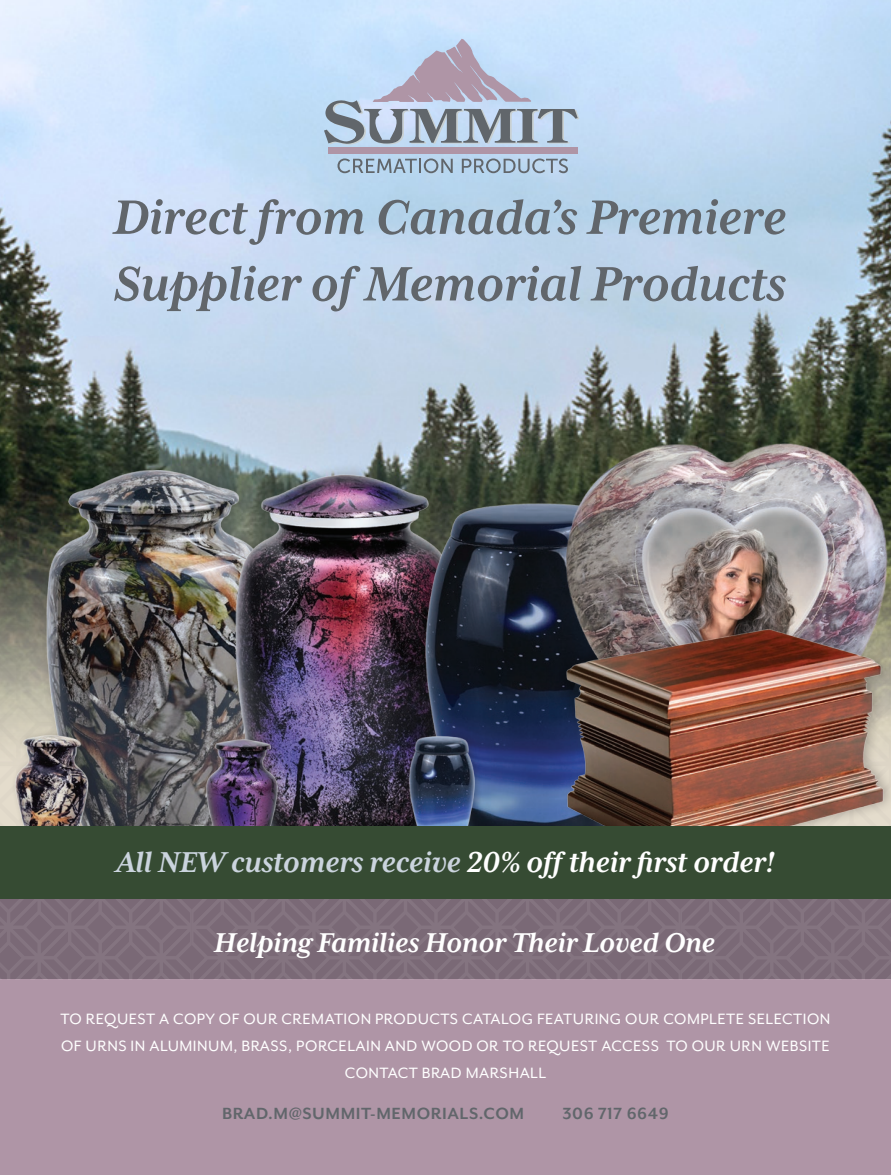
<style>
.page{position:relative;width:891px;height:1175px;background:#fff}
.page>*{position:absolute;margin:0;border:0;box-sizing:border-box;transform-origin:0 0}
.t1{font:italic 700 55.5px/66.6px "Mrs Eaves XL Serif OT";letter-spacing:-.01em;color:#61666b}
.t2{font:italic 700 33px "Mrs Eaves XL Serif OT";letter-spacing:-.01em;color:#cbd4de}
.t3{font:italic 700 31.2px "Mrs Eaves XL Serif OT";letter-spacing:-.01em;color:#fff}
.t4{font:700 18.6px "Mr Eaves San OT";letter-spacing:.03em;color:#61666b}
.t5{font:17.25px/27.3px "Mr Eaves San OT";letter-spacing:.03em;color:#fff;text-align:center}
.s1{color:#fff}
</style>
<div class="page">
<div style="left:0;top:976px;width:891px;height:198px;background:#af95a6"></div>
<img style="left:0;top:0;width:891px;height:979px">
<p class="t1" style="left:113px;top:184px;width:675px">Direct from Canada’s Premiere<br>Supplier of Memorial Products</p>
<p class="t2" style="left:116px;top:844px;width:660px">All NEW customers receive <span class="s1">20% off their first order!</span></p>
<p class="t3" style="left:214px;top:925px;width:503px">Helping Families Honor Their Loved One</p>
<p class="t5" style="left:61px;top:1005px;width:771px">TO REQUEST A COPY OF OUR CREMATION PRODUCTS CATALOG FEATURING OUR COMPLETE SELECTION<br>OF URNS IN ALUMINUM, BRASS, PORCELAIN AND WOOD OR TO REQUEST ACCESS TO OUR URN WEBSITE<br>CONTACT BRAD MARSHALL</p>
<p class="t4" style="left:222px;top:1102px;width:303px">BRAD.M@SUMMIT-MEMORIALS.COM</p>
<p class="t4" style="left:563px;top:1102px;width:108px">306 717 6649</p>
</div>
